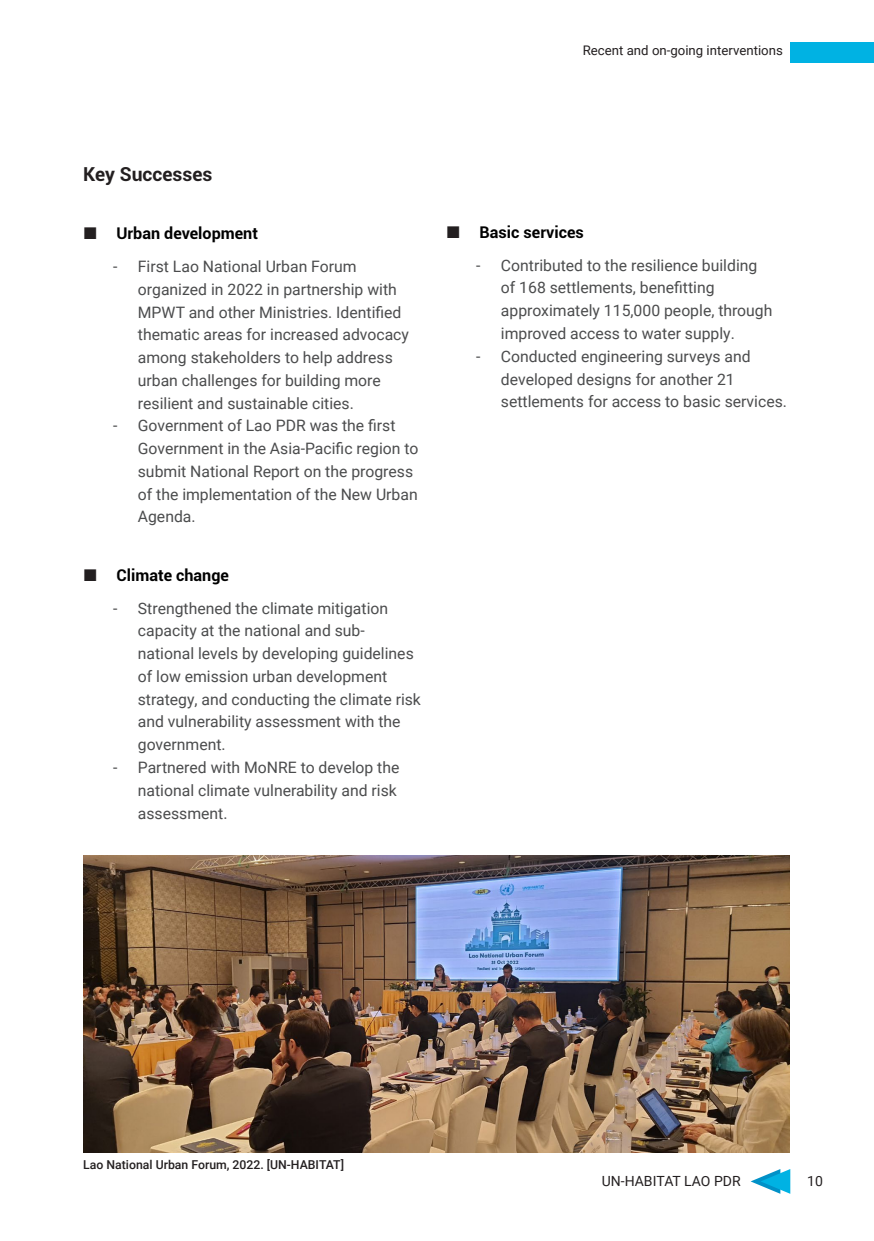
<style>
.page{position:relative;width:874px;height:1241px;background:#fff}
.page>*{position:absolute;margin:0;border:0;box-sizing:border-box;transform-origin:0 0}
.Heading_2{font:700 19.25px "Roboto";color:#231f20}
.t1{font:700 16.1px "Roboto";color:#000}
.t2{font:15.75px/22.8px "Roboto";color:#4b4c4d}
.t3{font:14px "Roboto";color:#231f20}
.Heading_2-2{font:13.12px "Roboto";color:#231f20}
.t4{font:500 12.25px "Roboto";color:#231f20}
</style>
<div class="page">
<div style="left:789px;top:42px;width:84px;height:20px;background:#00b2e3"></div>
<svg style="left:750px;top:1169px;width:39px;height:24px"></svg>
<img style="left:83px;top:855px;width:706px;height:297px">
<p class="Heading_2" style="left:83px;top:160px;width:131px">Key Successes</p>
<p class="t1" style="left:116px;top:222px;width:143px">Urban development</p>
<p class="t2" style="left:138px;top:254px;width:272px;text-indent:-25px">- First Lao National Urban Forum organized in 2022 in partnership with MPWT and other Ministries. Identified thematic areas for increased advocacy among stakeholders to help address urban challenges for building more resilient and sustainable cities.</p>
<p class="t2" style="left:138px;top:414px;width:282px;text-indent:-25px">- Government of Lao PDR was the first<br>Government in the Asia-Pacific region to submit National Report on the progress of the implementation of the New Urban<br>Agenda.</p>
<p class="t1" style="left:116px;top:563px;width:114px">Climate change</p>
<p class="t2" style="left:138px;top:596px;width:284px;text-indent:-25px">- Strengthened the climate mitigation capacity at the national and sub&shy;national levels by developing guidelines of low emission urban development strategy, and conducting the climate risk and vulnerability assessment with the government.</p>
<p class="t2" style="left:138px;top:755px;width:263px;text-indent:-25px">- Partnered with MoNRE to develop the national climate vulnerability and risk assessment.</p>
<p class="Heading_2-2" style="left:582px;top:42px;width:201px">Recent and on-going interventions</p>
<p class="t1" style="left:479px;top:221px;width:106px">Basic services</p>
<p class="t2" style="left:500px;top:253px;width:273px;text-indent:-25px">- Contributed to the resilience building of 168 settlements, benefitting approximately 115,000 people, through improved access to water supply.</p>
<p class="t2" style="left:500px;top:344px;width:287px;text-indent:-25px">- Conducted engineering surveys and developed designs for another 21 settlements for access to basic services.</p>
<p class="t4" style="left:83px;top:1155px;width:262px">Lao National Urban Forum, 2022. [UN-HABITAT]</p>
<p class="t3" style="left:601px;top:1171px;width:140px">UN-HABITAT LAO PDR</p>
<p class="t3" style="left:806px;top:1171px;width:17px">10</p>
</div>
